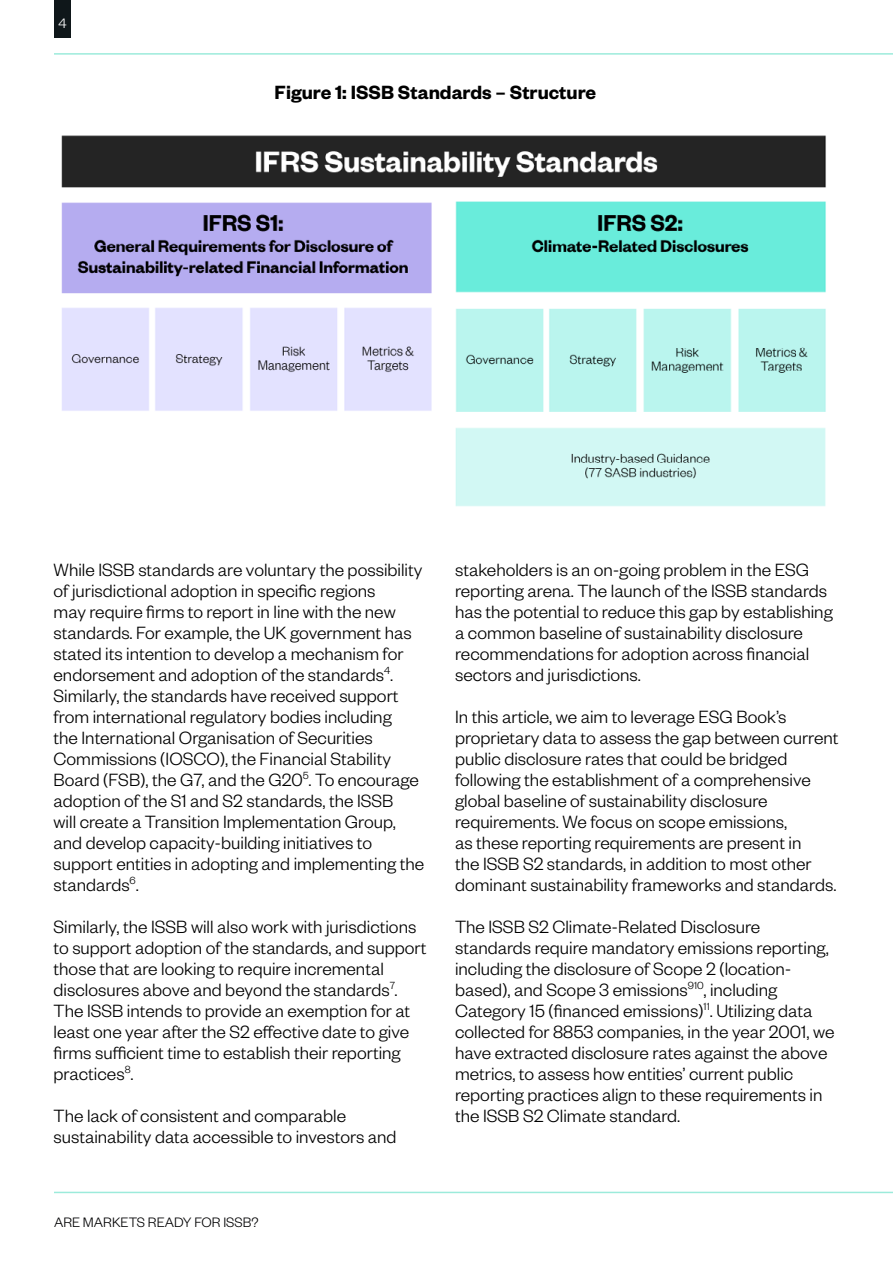
<style>
.page{position:relative;width:893px;height:1263px;background:#fff}
.page>*{position:absolute;margin:0;border:0;box-sizing:border-box;transform-origin:0 0}
.t1{font:600 21px "Founders Grotesk";color:#000}
.t2{font:300 19.5px/21px "Founders Grotesk";color:#000}
.t3{font:300 15px "Founders Grotesk";color:#020203}
.t4{font:300 15px "Founders Grotesk";color:#fff}
</style>
<div class="page">
<hr style="left:54px;top:1192px;width:839px;height:1px;background:#9cebdb">
<hr style="left:54px;top:53px;width:839px;height:2px;background:#9cebdb">
<div style="left:54px;top:0;width:17px;height:38px;background:#0f171a"></div>
<img style="left:61px;top:135px;width:765px;height:372px">
<p class="t4" style="left:58px;top:14px;width:10px">4</p>
<p class="t1" style="left:275px;top:79px;width:323px">Figure 1: ISSB Standards – Structure</p>
<p class="t2" style="left:54px;top:558px;width:372px">While ISSB standards are voluntary the possibility of jurisdictional adoption in specific regions<br>may require firms to report in line with the new standards. For example, the UK government has stated its intention to develop a mechanism for endorsement and adoption of the standards<sup>4</sup>.<br>Similarly, the standards have received support from international regulatory bodies including<br>the International Organisation of Securities Commissions (IOSCO), the Financial Stability Board (FSB), the G7, and the G20<sup>5</sup>. To encourage adoption of the S1 and S2 standards, the ISSB<br>will create a Transition Implementation Group, and develop capacity-building initiatives to support entities in adopting and implementing the standards<sup>6</sup>.</p>
<p class="t2" style="left:54px;top:915px;width:375px">Similarly, the ISSB will also work with jurisdictions to support adoption of the standards, and support those that are looking to require incremental disclosures above and beyond the standards<sup>7</sup>.<br>The ISSB intends to provide an exemption for at least one year after the S2 effective date to give firms sufficient time to establish their reporting practices<sup>8</sup>.</p>
<p class="t2" style="left:54px;top:1104px;width:344px">The lack of consistent and comparable sustainability data accessible to investors and</p>
<p class="t3" style="left:54px;top:1213px;width:206px">ARE MARKETS READY FOR ISSB?</p>
<p class="t2" style="left:455px;top:558px;width:379px">stakeholders is an on-going problem in the ESG reporting arena. The launch of the ISSB standards has the potential to reduce this gap by establishing a common baseline of sustainability disclosure recommendations for adoption across financial sectors and jurisdictions.</p>
<p class="t2" style="left:455px;top:705px;width:385px">In this article, we aim to leverage ESG Book’s proprietary data to assess the gap between current public disclosure rates that could be bridged following the establishment of a comprehensive global baseline of sustainability disclosure requirements. We focus on scope emissions,<br>as these reporting requirements are present in<br>the ISSB S2 standards, in addition to most other dominant sustainability frameworks and standards.</p>
<p class="t2" style="left:455px;top:915px;width:381px">The ISSB S2 Climate-Related Disclosure standards require mandatory emissions reporting, including the disclosure of Scope 2 (location&shy;based), and Scope 3 emissions<sup>910</sup>, including Category 15 (financed emissions)<sup>11</sup>. Utilizing data collected for 8853 companies, in the year 2001, we have extracted disclosure rates against the above metrics, to assess how entities’ current public reporting practices align to these requirements in the ISSB S2 Climate standard.</p>
</div>
